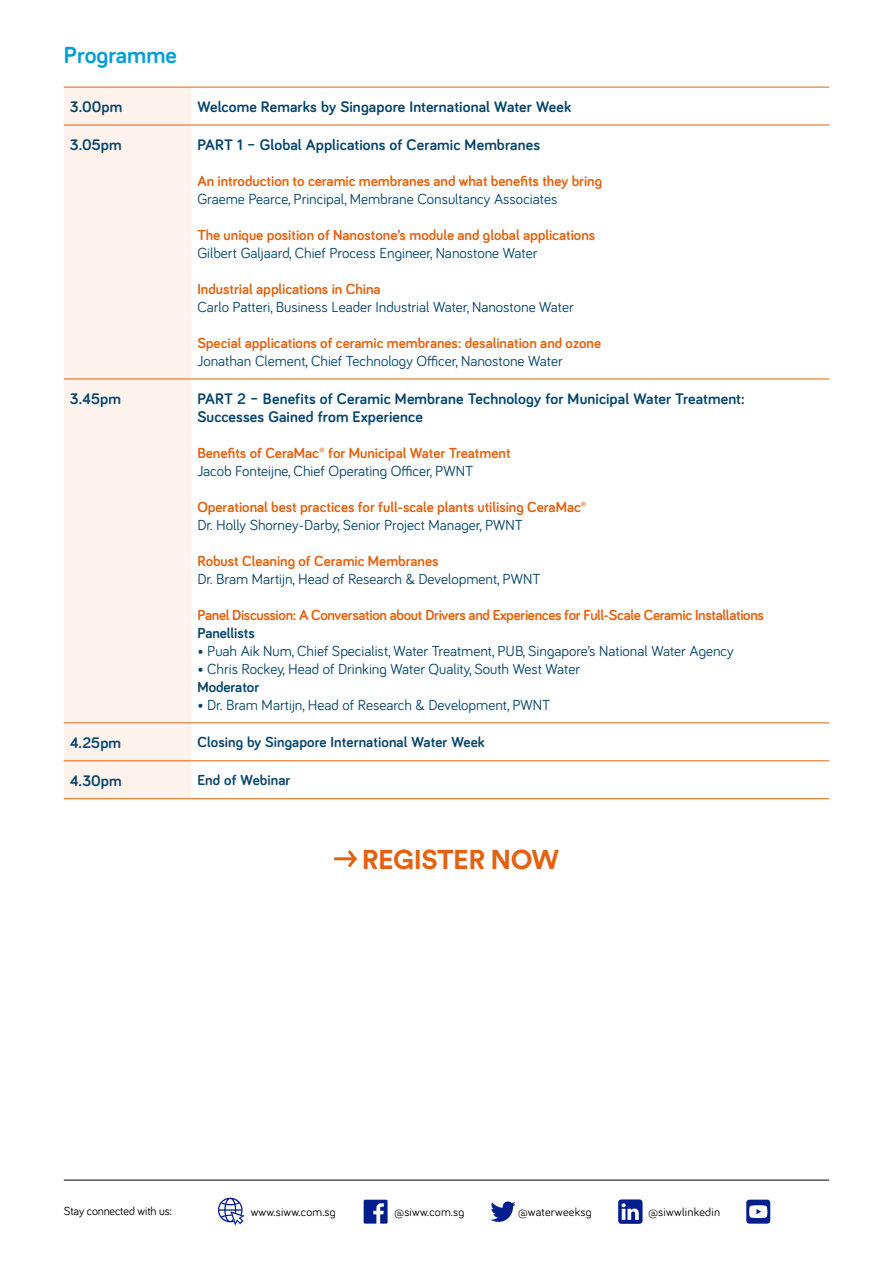
<style>
.page{position:relative;width:893px;height:1263px;background:#fff}
.page>*{position:absolute;margin:0;border:0;box-sizing:border-box;transform-origin:0 0}
.t1{font:700 27px "Circular Std";letter-spacing:-.02em;color:#e4610f}
.t2{font:700 24px "Bariol";color:#009ddc}
.t3{font:700 15.75px/18px "Bariol";letter-spacing:.01em;color:#07456b}
.t4{font:15px "Bariol";color:#07456b}
.t5{font:700 15px "Bariol";color:#e4610f}
.t6{font:700 15px "Bariol";letter-spacing:-.02em;color:#e4610f}
.t7{font:700 15px "Bariol";letter-spacing:.005em;color:#07456b}
.t8{font:12px "Bariol";letter-spacing:.02em;color:#000}
.t9{font:12px "Bariol";letter-spacing:-.01em;color:#000}
</style>
<div class="page">
<div style="left:64px;top:88px;width:127px;height:710px;background:#fdf2ec"></div>
<hr style="left:64px;top:125px;width:127px;height:1px;background:#e4610f">
<hr style="left:191px;top:125px;width:638px;height:1px;background:#e4610f">
<hr style="left:64px;top:379px;width:127px;height:1px;background:#e4610f">
<hr style="left:191px;top:379px;width:638px;height:1px;background:#e4610f">
<hr style="left:64px;top:723px;width:127px;height:1px;background:#e4610f">
<hr style="left:191px;top:723px;width:638px;height:1px;background:#e4610f">
<hr style="left:64px;top:760px;width:127px;height:1px;background:#e4610f">
<hr style="left:191px;top:760px;width:638px;height:1px;background:#e4610f">
<hr style="left:64px;top:87px;width:127px;height:1px;background:#e4610f">
<hr style="left:191px;top:87px;width:638px;height:1px;background:#e4610f">
<hr style="left:64px;top:798px;width:127px;height:1px;background:#e4610f">
<hr style="left:191px;top:798px;width:638px;height:1px;background:#e4610f">
<hr style="left:64px;top:1180px;width:765px;height:1px;background:#000">
<svg style="left:364px;top:1200px;width:24px;height:23px"></svg>
<svg style="left:490px;top:1201px;width:26px;height:21px"></svg>
<svg style="left:618px;top:1199px;width:25px;height:25px"></svg>
<svg style="left:218px;top:1198px;width:27px;height:27px"></svg>
<div style="left:746px;top:1200px;width:24px;height:24px;background:#031f8f;border-radius:3px"></div>
<svg style="left:749px;top:1205px;width:18px;height:13px"></svg>
<hr style="left:335px;top:857px;width:20px;height:3px;background:#e4610f">
<svg style="left:345px;top:850px;width:12px;height:17px"></svg>
<h2 class="t2" style="left:64px;top:38px;width:114px">Programme</h2>
<p class="t3" style="left:70px;top:97px;width:54px">3.00pm</p>
<p class="t3" style="left:197px;top:97px;width:375px">Welcome Remarks by Singapore International Water Week</p>
<p class="t3" style="left:70px;top:135px;width:53px">3.05pm</p>
<p class="t3" style="left:197px;top:135px;width:344px">PART 1 – Global Applications of Ceramic Membranes</p>
<p class="t5" style="left:197px;top:171px;width:406px">An introduction to ceramic membranes and what benefits they bring</p>
<p class="t4" style="left:197px;top:189px;width:361px">Graeme Pearce, Principal, Membrane Consultancy Associates</p>
<p class="t5" style="left:197px;top:225px;width:399px">The unique position of Nanostone’s module and global applications</p>
<p class="t4" style="left:197px;top:243px;width:342px">Gilbert Galjaard, Chief Process Engineer, Nanostone Water</p>
<p class="t5" style="left:197px;top:279px;width:185px">Industrial applications in China</p>
<p class="t4" style="left:197px;top:297px;width:378px">Carlo Patteri, Business Leader Industrial Water, Nanostone Water</p>
<p class="t5" style="left:197px;top:333px;width:405px">Special applications of ceramic membranes: desalination and ozone</p>
<p class="t4" style="left:197px;top:351px;width:367px">Jonathan Clement, Chief Technology Officer, Nanostone Water</p>
<p class="t3" style="left:70px;top:389px;width:53px">3.45pm</p>
<p class="t3" style="left:197px;top:389px;width:549px">PART 2 – Benefits of Ceramic Membrane Technology for Municipal Water Treatment:<br>Successes Gained from Experience</p>
<p class="t5" style="left:197px;top:443px;width:315px">Benefits of CeraMac® for Municipal Water Treatment</p>
<p class="t4" style="left:197px;top:461px;width:277px">Jacob Fonteijne, Chief Operating Officer, PWNT</p>
<p class="t5" style="left:197px;top:497px;width:391px">Operational best practices for full-scale plants utilising CeraMac®</p>
<p class="t4" style="left:197px;top:515px;width:327px">Dr. Holly Shorney-Darby, Senior Project Manager, PWNT</p>
<p class="t5" style="left:197px;top:551px;width:243px">Robust Cleaning of Ceramic Membranes</p>
<p class="t4" style="left:197px;top:569px;width:345px">Dr. Bram Martijn, Head of Research &amp; Development, PWNT</p>
<p class="t6" style="left:197px;top:605px;width:568px">Panel Discussion: A Conversation about Drivers and Experiences for Full-Scale Ceramic Installations</p>
<p class="t7" style="left:197px;top:623px;width:59px">Panellists</p>
<p class="t4" style="left:197px;top:641px;width:538px">• Puah Aik Num, Chief Specialist, Water Treatment, PUB, Singapore’s National Water Agency</p>
<p class="t4" style="left:197px;top:659px;width:384px">• Chris Rockey, Head of Drinking Water Quality, South West Water</p>
<p class="t7" style="left:197px;top:677px;width:63px">Moderator</p>
<p class="t4" style="left:197px;top:695px;width:354px">• Dr. Bram Martijn, Head of Research &amp; Development, PWNT</p>
<p class="t3" style="left:70px;top:733px;width:53px">4.25pm</p>
<p class="t7" style="left:197px;top:732px;width:289px">Closing by Singapore International Water Week</p>
<p class="t3" style="left:70px;top:771px;width:53px">4.30pm</p>
<p class="t7" style="left:197px;top:770px;width:95px">End of Webinar</p>
<h1 class="t1" style="left:362px;top:842px;width:199px">REGISTER NOW</h1>
<p class="t9" style="left:64px;top:1203px;width:110px">Stay connected with us:</p>
<p class="t8" style="left:251px;top:1204px;width:87px">www.siww.com.sg</p>
<p class="t8" style="left:394px;top:1204px;width:71px">@siww.com.sg</p>
<p class="t8" style="left:518px;top:1204px;width:75px">@waterweeksg</p>
<p class="t8" style="left:648px;top:1204px;width:73px">@siwwlinkedin</p>
</div>
